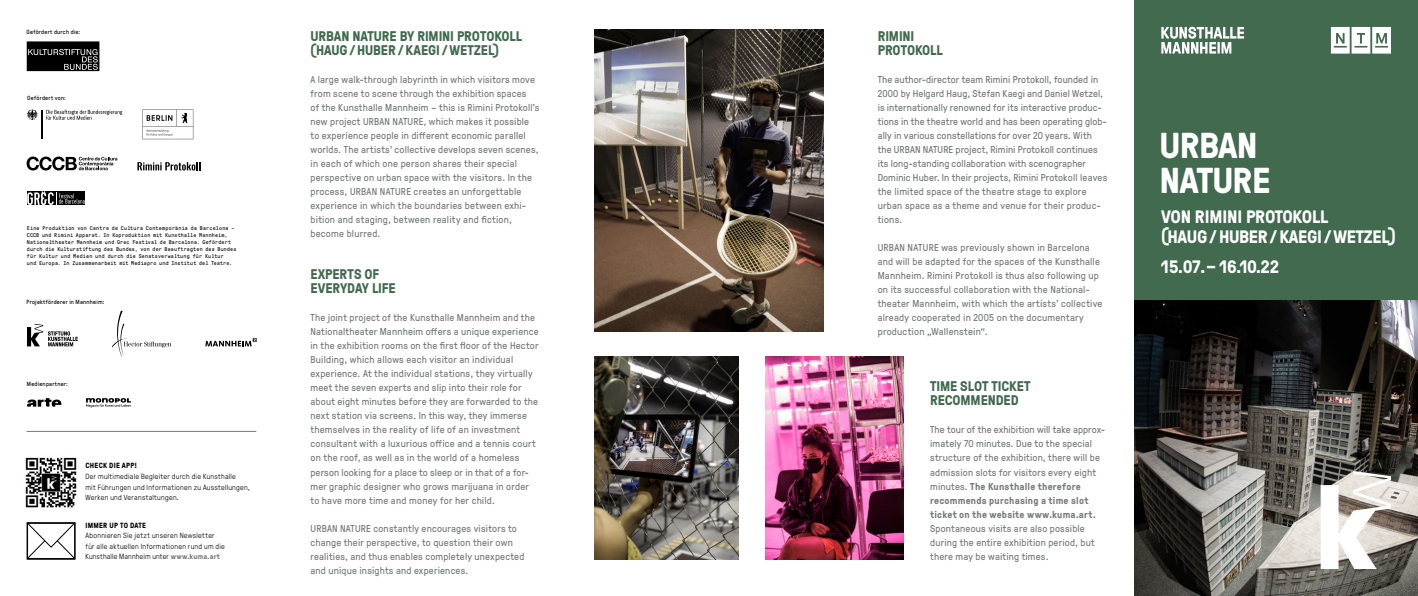
<style>
.page{position:relative;width:1418px;height:596px;background:#fff}
.page>*{position:absolute;margin:0;border:0;box-sizing:border-box;transform-origin:0 0}
.t1{font:700 36px/34.6px "GT Pressura";letter-spacing:-.02em;color:#fff}
.t2{font:700 18px/19.2px "GT Pressura";letter-spacing:-.02em;color:#fff}
.t3{font:700 14px/14px "GT Pressura";letter-spacing:-.01em;color:#416a4e}
.t4{font:10px/14px "GT Pressura";letter-spacing:.02em;color:#747b7b}
.t5{font:300 7.5px/10.5px "GT Pressura";letter-spacing:.035em;color:#000}
.t6{font:700 7.5px "GT Pressura";letter-spacing:.035em;color:#000}
.t7{font:6px "GT Pressura";letter-spacing:.04em;color:#000}
.t8{font:5.5px/7px "GT Pressura Mono";letter-spacing:.03em;color:#000}
.s1{font-weight:700;color:#747b7b}
.s2{font-weight:700}
</style>
<div class="page">
<div style="left:1134px;top:0;width:283px;height:300px;background:#416a4e"></div>
<img style="left:1134px;top:300px;width:283px;height:295px">
<svg style="left:1161px;top:27px;width:83px;height:27px"></svg>
<svg style="left:1320px;top:470px;width:70px;height:98px"></svg>
<img style="left:25px;top:457px;width:52px;height:51px">
<svg style="left:26px;top:522px;width:47px;height:37px"></svg>
<div style="left:27px;top:522px;width:49px;height:37px;border:1px solid #000"></div>
<div style="left:27px;top:522px;width:48px;height:36px;border:1px solid #000"></div>
<hr style="left:27px;top:431px;width:229px;height:1px;background:#747b7b">
<svg style="left:1330px;top:27px;width:60px;height:27px;background:#d3dcd6"></svg>
<svg style="left:27px;top:156px;width:90px;height:14px"></svg>
<svg style="left:27px;top:191px;width:58px;height:14px"></svg>
<svg style="left:27px;top:109px;width:95px;height:30px"></svg>
<svg style="left:142px;top:109px;width:51px;height:30px"></svg>
<svg style="left:137px;top:162px;width:63px;height:8px"></svg>
<svg style="left:27px;top:41px;width:72px;height:30px;background:#212121"></svg>
<img style="left:594px;top:30px;width:229px;height:301px">
<svg style="left:27px;top:323px;width:51px;height:23px"></svg>
<svg style="left:112px;top:311px;width:59px;height:45px"></svg>
<svg style="left:205px;top:338px;width:51px;height:8px"></svg>
<img style="left:765px;top:356px;width:138px;height:203px">
<img style="left:594px;top:356px;width:144px;height:203px">
<svg style="left:86px;top:398px;width:45px;height:9px"></svg>
<svg style="left:27px;top:398px;width:35px;height:8px"></svg>
<p class="t7" style="left:27px;top:28px;width:55px">Gefördert durch die:</p>
<p class="t7" style="left:27px;top:94px;width:40px">Gefördert von:</p>
<p class="t8" style="left:27px;top:225px;width:211px">Eine Produktion von Centre de Cultura Contemporània de Barcelona – CCCB und Rimini Apparat. In Koproduktion mit Kunsthalle Mannheim, Nationaltheater Mannheim und Grec Festival de Barcelona. Gefördert durch die Kulturstiftung des Bundes, von der Beauftragten des Bundes für Kultur und Medien und durch die Senatsverwaltung für Kultur<br>und Europa. In Zusammenarbeit mit Mediapro und Institut del Teatre.</p>
<p class="t7" style="left:27px;top:297px;width:79px">Projektförderer in Mannheim:</p>
<p class="t7" style="left:27px;top:379px;width:42px">Medienpartner:</p>
<p class="t6" style="left:85px;top:460px;width:53px">CHECK DIE APP!</p>
<p class="t5" style="left:85px;top:470px;width:166px">Der multimediale Begleiter durch die Kunsthalle<br>mit Führungen und Informationen zu Ausstellungen,<br>Werken und Veranstaltungen.</p>
<p class="t6" style="left:85px;top:519px;width:62px">IMMER UP TO DATE</p>
<p class="t5" style="left:85px;top:529px;width:141px">Abonnieren Sie jetzt unseren Newsletter für alle aktuellen Informationen rund um die<br>Kunsthalle Mannheim unter <span class="s1">www.kuma.art</span></p>
<h3 class="t3" style="left:310px;top:29px;width:213px">URBAN NATURE BY RIMINI PROTOKOLL (HAUG/HUBER/KAEGI/WETZEL)</h3>
<p class="t4" style="left:310px;top:72px;width:230px">A large walk-through labyrinth in which visitors move from scene to scene through the exhibition spaces<br>of the Kunsthalle Mannheim – this is Rimini Protokoll’s new project URBAN NATURE, which makes it possible to experience people in different economic parallel worlds. The artists’ collective develops seven scenes, in each of which one person shares their special perspective on urban space with the visitors. In the process, URBAN NATURE creates an unforgettable experience in which the boundaries between exhi&shy;bition and staging, between reality and fiction, become blurred.</p>
<h3 class="t3" style="left:310px;top:267px;width:87px">EXPERTS OF<br>EVERYDAY LIFE</h3>
<p class="t4" style="left:310px;top:310px;width:230px">The joint project of the Kunsthalle Mannheim and the Nationaltheater Mannheim offers a unique experience in the exhibition rooms on the first floor of the Hector Building, which allows each visitor an individual experience. At the individual stations, they virtually meet the seven experts and slip into their role for about eight minutes before they are forwarded to the next station via screens. In this way, they immerse themselves in the reality of life of an investment consultant with a luxurious office and a tennis court on the roof, as well as in the world of a homeless person looking for a place to sleep or in that of a for&shy;mer graphic designer who grows marijuana in order to have more time and money for her child.</p>
<p class="t4" style="left:310px;top:520px;width:215px">URBAN NATURE constantly encourages visitors to change their perspective, to question their own realities, and thus enables completely unexpected and unique insights and experiences.</p>
<h3 class="t3" style="left:877px;top:29px;width:67px">RIMINI<br>PROTOKOLL</h3>
<p class="t4" style="left:877px;top:72px;width:231px">The author-director team Rimini Protokoll, founded in 2000 by Helgard Haug, Stefan Kaegi and Daniel Wetzel, is internationally renowned for its interactive produc&shy;tions in the theatre world and has been operating glob&shy;ally in various constellations for over 20 years. With the URBAN NATURE project, Rimini Protokoll continues its long-standing collaboration with scenographer Dominic Huber. In their projects, Rimini Protokoll leaves the limited space of the theatre stage to explore urban space as a theme and venue for their produc&shy;tions.</p>
<p class="t4" style="left:877px;top:240px;width:226px">URBAN NATURE was previously shown in Barcelona and will be adapted for the spaces of the Kunsthalle Mannheim. Rimini Protokoll is thus also following up on its successful collaboration with the National&shy;theater Mannheim, with which the artists’ collective already cooperated in 2005 on the documentary production „Wallenstein“.</p>
<h3 class="t3" style="left:930px;top:379px;width:102px">TIME SLOT TICKET<br>RECOMMENDED</h3>
<p class="t4" style="left:930px;top:422px;width:177px">The tour of the exhibition will take approx&shy;imately 70 minutes. Due to the special structure of the exhibition, there will be admission slots for visitors every eight minutes. <span class="s2">The Kunsthalle therefore recommends purchasing a time slot ticket on the website www.kuma.art.</span></p>
<p class="t4" style="left:930px;top:520px;width:166px">Spontaneous visits are also possible during the entire exhibition period, but there may be waiting times.</p>
<h1 class="t1" style="left:1159px;top:127px;width:113px">URBAN<br>NATURE</h1>
<h2 class="t2" style="left:1161px;top:207px;width:236px">VON RIMINI PROTOKOLL (HAUG/HUBER/KAEGI/WETZEL)</h2>
<h2 class="t2" style="left:1161px;top:256px;width:119px">15.07.– 16.10.22</h2>
</div>
